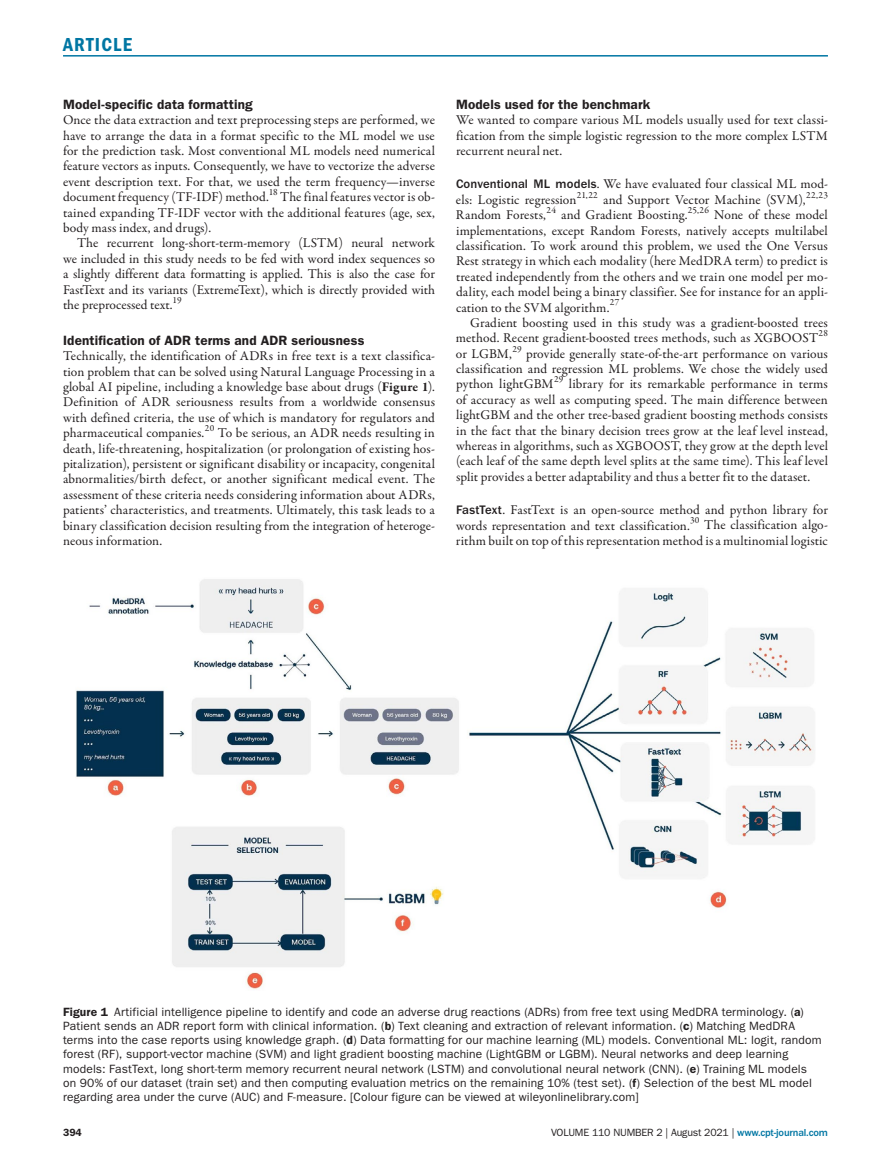
<style>
.page{position:relative;width:891px;height:1175px;background:#fff}
.page>*{position:absolute;margin:0;border:0;box-sizing:border-box;transform-origin:0 0}
.t1{font:19.5px "ITC Franklin Gothic Std Dm Cd";letter-spacing:.06em;color:#0076a3}
.t2{font:13.5px/15.5px "Garamond Premr Pro";letter-spacing:.005em;color:#231f20;text-align:justify}
.t3{font:600 13.5px "ITC Franklin Gothic Std";letter-spacing:.01em;color:#231f20}
.t4{font:12px/14.2px "ITC Franklin Gothic Std";letter-spacing:.015em;color:#231f20}
.t5{font:10.5px "ITC Franklin Gothic Std";letter-spacing:-.015em;color:#231f20}
.t6{font:600 10.5px "ITC Franklin Gothic Std";color:#231f20}
.t7{font:9.45px "Garamond Premr Pro";color:#231f20}
.s1{font-weight:700}
.s2{font-family:"ITC Franklin Gothic Std";font-weight:500;font-size:12.75px}
.s3{font-weight:600}
.s4{font-weight:500;color:#0076a3}
</style>
<div class="page">
<hr style="left:63px;top:55px;width:765px;height:2px;background:#0076a3">
<img style="left:76px;top:579px;width:738px;height:410px">
<h1 class="t1" style="left:63px;top:33px;width:71px">ARTICLE</h1>
<p class="t3" style="left:63px;top:96px;width:191px">Model-specific data formatting</p>
<p class="t2" style="left:63px;top:113px;width:374px">Once the data extraction and text preprocessing steps are performed, we have to arrange the data in a format specific to the ML model we use for the prediction task. Most conventional ML models need numerical feature vectors as inputs. Consequently, we have to vectorize the adverse event description text. For that, we used the term frequency—inverse document frequency (TF-IDF) method.<sup>18</sup> The final features vector is ob&shy;tained expanding TF-IDF vector with the additional features (age, sex, body mass index, and drugs).</p>
<p class="t2" style="left:63px;top:236px;width:373px;text-indent:14px">The recurrent long-short-term-memory (LSTM) neural network we included in this study needs to be fed with word index sequences so a slightly different data formatting is applied. This is also the case for FastText and its variants (ExtremeText), which is directly provided with the preprocessed text.</p>
<p class="t7" style="left:173px;top:294px;width:11px">19</p>
<p class="t3" style="left:63px;top:332px;width:303px">Identification of ADR terms and ADR seriousness</p>
<p class="t2" style="left:63px;top:349px;width:374px">Technically, the identification of ADRs in free text is a text classifica&shy;tion problem that can be solved using Natural Language Processing in a global AI pipeline, including a knowledge base about drugs (<span class="s1">Figure 1</span>).<br>Definition of ADR seriousness results from a worldwide consensus with defined criteria, the use of which is mandatory for regulators and pharmaceutical companies.<sup>20</sup> To be serious, an ADR needs resulting in death, life-threatening, hospitalization (or prolongation of existing hos&shy;pitalization), persistent or significant disability or incapacity, congenital abnormalities/birth defect, or another significant medical event. The assessment of these criteria needs considering information about ADRs, patients’ characteristics, and treatments. Ultimately, this task leads to a binary classification decision resulting from the integration of heteroge&shy;neous information.</p>
<p class="t3" style="left:456px;top:96px;width:196px">Models used for the benchmark</p>
<p class="t2" style="left:456px;top:113px;width:373px">We wanted to compare various ML models usually used for text classi&shy;fication from the simple logistic regression to the more complex LSTM recurrent neural net.</p>
<p class="t2" style="left:456px;top:177px;width:373px"><span class="s2">Conventional ML models</span>. We have evaluated four classical ML mod&shy;els: Logistic regression<sup>21,22</sup> and Support Vector Machine (SVM),<sup>22,23<br></sup>Random Forests,<sup>24</sup> and Gradient Boosting.<sup>25,26</sup> None of these model implementations, except Random Forests, natively accepts multilabel classification. To work around this problem, we used the One Versus Rest strategy in which each modality (here MedDRA term) to predict is treated independently from the others and we train one model per mo&shy;dality, each model being a binary classifier. See for instance for an appli&shy;cation to the SVM algorithm.</p>
<p class="t7" style="left:610px;top:297px;width:11px">27</p>
<p class="t2" style="left:456px;top:315px;width:373px;text-indent:14px">Gradient boosting used in this study was a gradient-boosted trees method. Recent gradient-boosted trees methods, such as XGBOOST</p>
<p class="t7" style="left:818px;top:327px;width:11px">28</p>
<p class="t2" style="left:456px;top:346px;width:374px">or LGBM,<sup>29</sup> provide generally state-of-the-art performance on various classification and regression ML problems. We chose the widely used python lightGBM<sup>29</sup> library for its remarkable performance in terms of accuracy as well as computing speed. The main difference between lightGBM and the other tree-based gradient boosting methods consists in the fact that the binary decision trees grow at the leaf level instead, whereas in algorithms, such as XGBOOST, they grow at the depth level (each leaf of the same depth level splits at the same time). This leaf level split provides a better adaptability and thus a better fit to the dataset.</p>
<p class="t2" style="left:456px;top:502px;width:373px"><span class="s2">FastText</span>. FastText is an open-source method and python library for words representation and text classification.<sup>30</sup> The classification algo&shy;rithm built on top of this representation method is a multinomial logistic</p>
<p class="t4" style="left:63px;top:1004px;width:760px"><span class="s3">Figure 1</span> Artificial intelligence pipeline to identify and code an adverse drug reactions (ADRs) from free text using MedDRA terminology. (<span class="s3">a</span>)<br>Patient sends an ADR report form with clinical information. (<span class="s3">b</span>) Text cleaning and extraction of relevant information. (<span class="s3">c</span>) Matching MedDRA terms into the case reports using knowledge graph. (<span class="s3">d</span>) Data formatting for our machine learning (ML) models. Conventional ML: logit, random forest (RF), support-vector machine (SVM) and light gradient boosting machine (LightGBM or LGBM). Neural networks and deep learning models: FastText, long short-term memory recurrent neural network (LSTM) and convolutional neural network (CNN). (<span class="s3">e</span>) Training ML models on 90% of our dataset (train set) and then computing evaluation metrics on the remaining 10% (test set). (<span class="s3">f</span>) Selection of the best ML model regarding area under the curve (AUC) and F-measure. [Colour figure can be viewed at wileyonlinelibrary.com]</p>
<p class="t6" style="left:63px;top:1125px;width:20px">394</p>
<p class="t5" style="left:551px;top:1126px;width:278px">VOLUME 110 NUMBER 2 | August 2021 | <span class="s4">www.cpt-journal.com</span></p>
</div>
